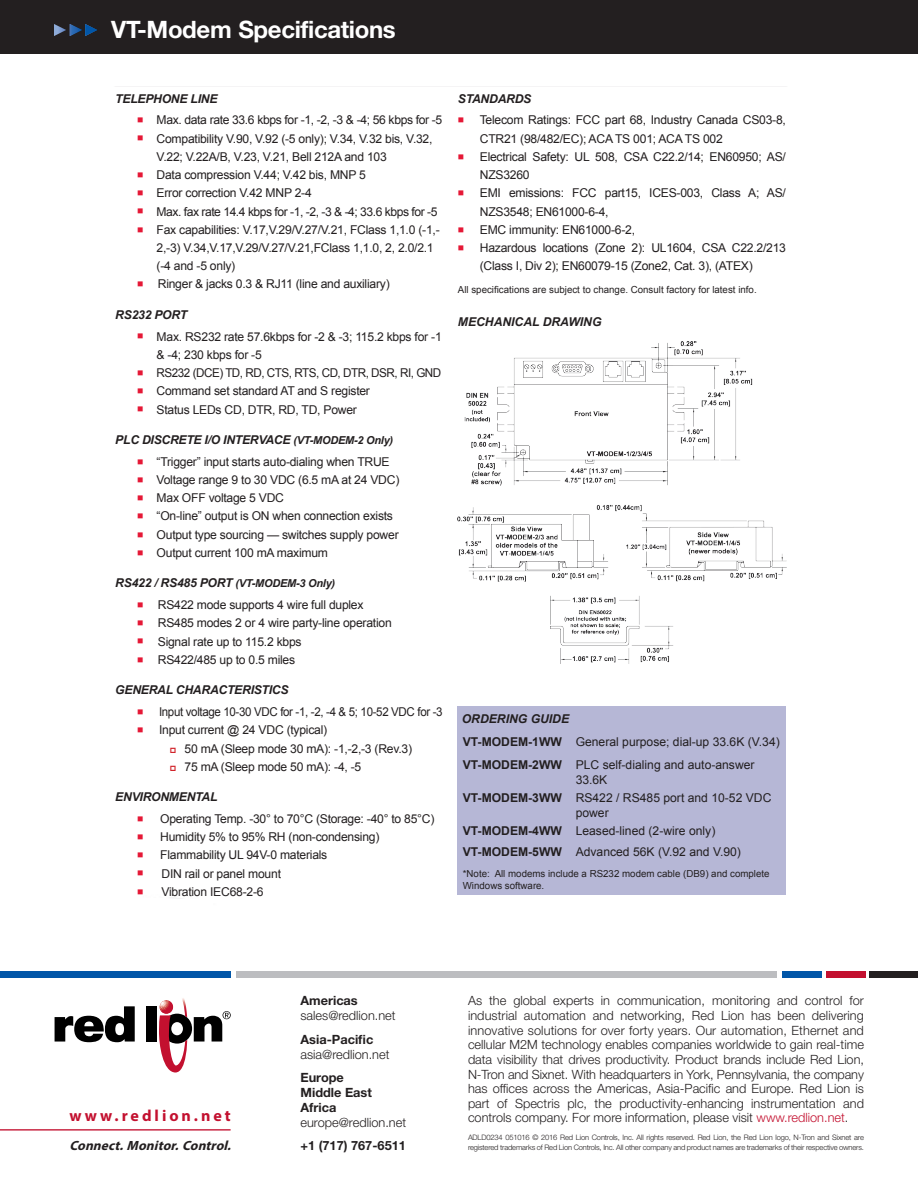
<style>
.page{position:relative;width:918px;height:1188px;background:#fff}
.page>*{position:absolute;margin:0;border:0;box-sizing:border-box;transform-origin:0 0}
.Page_1_-_Header_Blac{font:700 24px "Helvetica Neue LT Std";letter-spacing:-.015em;color:#fff}
.t1{font:700 16.05px "Myriad Pro";letter-spacing:.185em;color:#c3102f}
.t2{font:italic 700 13.35px "Myriad Pro";color:#231f20}
.t3{font:300 12.75px/14.7px "Helvetica Neue LT Std";color:#231f20}
.t4{font:700 12.75px/15px "Helvetica Neue LT Std";color:#231f20}
.t5{font:12.15px/18.3px "Arial";letter-spacing:-.02em;color:#231f20}
.t6{font:12.15px/22.8px "Arial";color:#231f20}
.t7{font:italic 700 12.15px "Arial";letter-spacing:-.02em;color:#231f20}
.t8{font:12.15px "Arial";letter-spacing:-.04em;color:#231f20}
.t9{font:12.15px "Arial";letter-spacing:-.02em;color:#231f20;scale:.95 1}
.t10{font:12.15px "Arial";letter-spacing:-.04em;color:#231f20;scale:.96 1}
.t11{font:italic 700 12.15px "Arial";color:#231f20}
.t12{font:italic 700 10.95px "Arial";letter-spacing:-.02em;color:#231f20}
.t13{font:9.75px/11.7px "Arial";color:#231f20}
.Page_2_Legal{font:300 7.5px/10.5px "Helvetica Neue LT Std";letter-spacing:-.02em;color:#231f20}
.s1{color:#e51836}
.s2{font-size:10.95px}
.s3{font-size:12.15px}
.s4{font-weight:700;font-style:italic}
.s5{font-weight:700}
.s6{font-weight:300}
.s7{color:#c3102f}
</style>
<div class="page">
<div style="left:0;top:0;width:918px;height:54px;background:#231f20"></div>
<svg style="left:54px;top:24px;width:43px;height:12px"></svg>
<img style="left:458px;top:341px;width:328px;height:323px">
<div style="left:458px;top:706px;width:328px;height:188px;background:#b6b7d6"></div>
<svg style="left:55px;top:1006px;width:80px;height:36px"></svg>
<div style="left:146px;top:1006px;width:11px;height:36px;background:#000"></div>
<svg style="left:159px;top:998px;width:72px;height:75px"></svg>
<hr style="left:0;top:1129px;width:231px;height:2px;background:#c3102f">
<div style="left:236px;top:971px;width:541px;height:7px;background:#bcbdc0"></div>
<div style="left:0;top:971px;width:231px;height:7px;background:#0156a8"></div>
<div style="left:826px;top:971px;width:39px;height:7px;background:#c3102f"></div>
<div style="left:782px;top:971px;width:40px;height:7px;background:#0156a8"></div>
<div style="left:870px;top:971px;width:48px;height:7px;background:#231f20"></div>
<p class="Page_1_-_Header_Blac" style="left:111px;top:15px;width:286px">VT-Modem Specifications</p>
<p class="t7" style="left:115px;top:90px;width:104px">TELEPHONE LINE</p>
<p class="t5" style="left:137px;top:111px;width:307px"><span class="s1">■</span> Max. data rate 33.6 kbps for -1, -2, -3 &amp; -4; 56 kbps for -5</p>
<p class="t5" style="left:157px;top:129px;width:277px;text-indent:-19px"><span class="s1">■</span> Compatibility V.90, V.92 (-5 only); V.34, V.32 bis, V.32,<br>V.22; V.22A/B, V.23, V.21, Bell 212A and 103</p>
<p class="t5" style="left:137px;top:166px;width:230px"><span class="s1">■</span> Data compression V.44; V.42 bis, MNP 5</p>
<p class="t5" style="left:137px;top:184px;width:176px"><span class="s1">■</span> Error correction V.42 MNP 2-4</p>
<p class="t8" style="left:137px;top:203px;width:302px"><span class="s1">■</span> Max. fax rate 14.4 kbps for -1, -2, -3 &amp; -4; 33.6 kbps for -5</p>
<p class="t5" style="left:157px;top:220px;width:285px;text-indent:-19px"><span class="s1">■</span> Fax capabilities: V.17,V.29/V.27/V.21, FClass 1,1.0 (-1,-<br>2,-3) V.34,V.17,V.29/V.27/V.21,FClass 1,1.0, 2, 2.0/2.1 (-4 and -5 only)</p>
<p class="t5" style="left:137px;top:275px;width:254px"><span class="s1">■</span> Ringer &amp; jacks 0.3 &amp; RJ11 (line and auxiliary)</p>
<p class="t7" style="left:115px;top:306px;width:73px">RS232 PORT</p>
<p class="t5" style="left:157px;top:327px;width:287px;text-indent:-19px"><span class="s1">■</span> Max. RS232 rate 57.6kbps for -2 &amp; -3; 115.2 kbps for -1 &amp; -4; 230 kbps for -5</p>
<p class="t10" style="left:137px;top:365px;width:318px"><span class="s1">■</span> RS232 (DCE) TD, RD, CTS, RTS, CD, DTR, DSR, RI, GND</p>
<p class="t5" style="left:137px;top:382px;width:234px"><span class="s1">■</span> Command set standard AT and S register</p>
<p class="t5" style="left:137px;top:400px;width:221px"><span class="s1">■</span> Status LEDs CD, DTR, RD, TD, Power</p>
<p class="t7" style="left:115px;top:432px;width:279px">PLC DISCRETE I/O INTERVACE <span class="s2">(VT-MODEM-2 Only)</span></p>
<p class="t5" style="left:137px;top:453px;width:254px"><span class="s1">■</span> “Trigger” input starts auto-dialing when TRUE</p>
<p class="t5" style="left:137px;top:471px;width:264px"><span class="s1">■</span> Voltage range 9 to 30 VDC (6.5 mA at 24 VDC)</p>
<p class="t5" style="left:137px;top:489px;width:148px"><span class="s1">■</span> Max OFF voltage 5 VDC</p>
<p class="t5" style="left:137px;top:507px;width:257px"><span class="s1">■</span> “On-line” output is ON when connection exists</p>
<p class="t5" style="left:137px;top:525px;width:263px"><span class="s1">■</span> Output type sourcing — switches supply power</p>
<p class="t5" style="left:137px;top:544px;width:192px"><span class="s1">■</span> Output current 100 mA maximum</p>
<p class="t12" style="left:115px;top:576px;width:221px"><span class="s3">RS422 / RS485 PORT</span> (VT-MODEM-3 Only)</p>
<p class="t5" style="left:137px;top:596px;width:228px"><span class="s1">■</span> RS422 mode supports 4 wire full duplex</p>
<p class="t5" style="left:137px;top:614px;width:256px"><span class="s1">■</span> RS485 modes 2 or 4 wire party-line operation</p>
<p class="t5" style="left:137px;top:632px;width:166px"><span class="s1">■</span> Signal rate up to 115.2 kbps</p>
<p class="t5" style="left:137px;top:651px;width:160px"><span class="s1">■</span> RS422/485 up to 0.5 miles</p>
<p class="t7" style="left:115px;top:682px;width:175px">GENERAL CHARACTERISTICS</p>
<p class="t9" style="left:137px;top:704px;width:323px"><span class="s1">■</span> Input voltage 10-30 VDC for -1, -2, -4 &amp; 5; 10-52 VDC for -3</p>
<p class="t5" style="left:185px;top:721px;width:229px;text-indent:-47px"><span class="s1">■</span> Input current @ 24 VDC (typical)<br>50 mA (Sleep mode 30 mA): -1,-2,-3 (Rev.3)<br>75 mA (Sleep mode 50 mA): -4, -5</p>
<p class="t7" style="left:115px;top:789px;width:104px">ENVIRONMENTAL</p>
<p class="t5" style="left:137px;top:810px;width:299px"><span class="s1">■</span> Operating Temp. -30° to 70°C (Storage: -40° to 85°C)</p>
<p class="t5" style="left:137px;top:828px;width:244px"><span class="s1">■</span> Humidity 5% to 95% RH (non-condensing)</p>
<p class="t5" style="left:137px;top:846px;width:192px"><span class="s1">■</span> Flammability UL 94V-0 materials</p>
<p class="t5" style="left:137px;top:864px;width:145px"><span class="s1">■</span> DIN rail or panel mount</p>
<p class="t5" style="left:137px;top:883px;width:128px"><span class="s1">■</span> Vibration IEC68-2-6</p>
<p class="t7" style="left:458px;top:90px;width:75px">STANDARDS</p>
<p class="t5" style="left:480px;top:111px;width:308px;text-indent:-22px"><span class="s1">■</span> Telecom Ratings: FCC part 68, Industry Canada CS03-8,<br>CTR21 (98/482/EC); ACA TS 001; ACA TS 002</p>
<p class="t5" style="left:480px;top:148px;width:308px;text-indent:-22px"><span class="s1">■</span> Electrical Safety: UL 508, CSA C22.2/14; EN60950; AS/<br>NZS3260</p>
<p class="t5" style="left:480px;top:184px;width:308px;text-indent:-22px"><span class="s1">■</span> EMI emissions: FCC part15, ICES-003, Class A; AS/<br>NZS3548; EN61000-6-4,</p>
<p class="t5" style="left:458px;top:220px;width:179px"><span class="s1">■</span> EMC immunity: EN61000-6-2,</p>
<p class="t5" style="left:480px;top:239px;width:308px;text-indent:-22px"><span class="s1">■</span> Hazardous locations (Zone 2): UL1604, CSA C22.2/213 (Class I, Div 2); EN60079-15 (Zone2, Cat. 3), (ATEX)</p>
<p class="t13" style="left:458px;top:284px;width:300px">All specifications are subject to change. Consult factory for latest info.</p>
<p class="t11" style="left:458px;top:314px;width:145px">MECHANICAL DRAWING</p>
<p class="t6" style="left:462px;top:708px;width:320px"><span class="s4">ORDERING GUIDE<br></span><span class="s5">VT-MODEM-1WW</span> General purpose; dial-up 33.6K (V.34)<br><span class="s5">VT-MODEM-2WW</span> PLC self-dialing and auto-answer</p>
<p class="t6" style="left:463px;top:770px;width:310px;line-height:18.6px;text-indent:113px">33.6K<br><span class="s5">VT-MODEM-3WW</span> RS422 / RS485 port and 10-52 VDC</p>
<p class="t6" style="left:463px;top:803px;width:254px;line-height:18.6px;text-align:center">power<br><span class="s5">VT-MODEM-4WW</span> Leased-lined (2-wire only)</p>
<p class="t6" style="left:463px;top:840px;width:280px"><span class="s5">VT-MODEM-5WW</span> Advanced 56K (V.92 and V.90)</p>
<p class="t13" style="left:463px;top:868px;width:308px">*Note: All modems include a RS232 modem cable (DB9) and complete<br>Windows software.</p>
<p class="t1" style="left:69px;top:1105px;width:163px">www.redlion.net</p>
<p class="t2" style="left:69px;top:1137px;width:167px">Connect.Monitor.Control.</p>
<p class="t3" style="left:300px;top:993px;width:97px"><span class="s5">Americas </span>sales@redlion.net</p>
<p class="t3" style="left:300px;top:1031px;width:91px"><span class="s5">Asia-Pacific </span>asia@redlion.net</p>
<p class="t4" style="left:300px;top:1069px;width:107px">Europe<br>Middle East<br>Africa <span class="s6">europe@redlion.net</span></p>
<p class="t4" style="left:300px;top:1137px;width:107px">+1 (717) 767-6511</p>
<p class="Page_2_Legal" style="left:468px;top:1132px;width:398px">ADLD0234 051016 © 2016 Red Lion Controls, Inc. All rights reserved. Red Lion, the Red Lion logo, N-Tron and Sixnet are registered trademarks of Red Lion Controls, Inc. All other company and product names are trademarks of their respective owners.</p>
<p class="t3" style="left:468px;top:993px;width:398px;text-align:justify">As the global experts in communication, monitoring and control for industrial automation and networking, Red Lion has been delivering innovative solutions for over forty years. Our automation, Ethernet and cellular M2M technology enables companies worldwide to gain real-time data visibility that drives productivity. Product brands include Red Lion, N-Tron and Sixnet. With headquarters in York, Pennsylvania, the company has offices across the Americas, Asia-Pacific and Europe. Red Lion is part of Spectris plc, the productivity-enhancing instrumentation and controls company. For more information, please visit <span class="s7">www.redlion.net</span>.</p>
</div>
